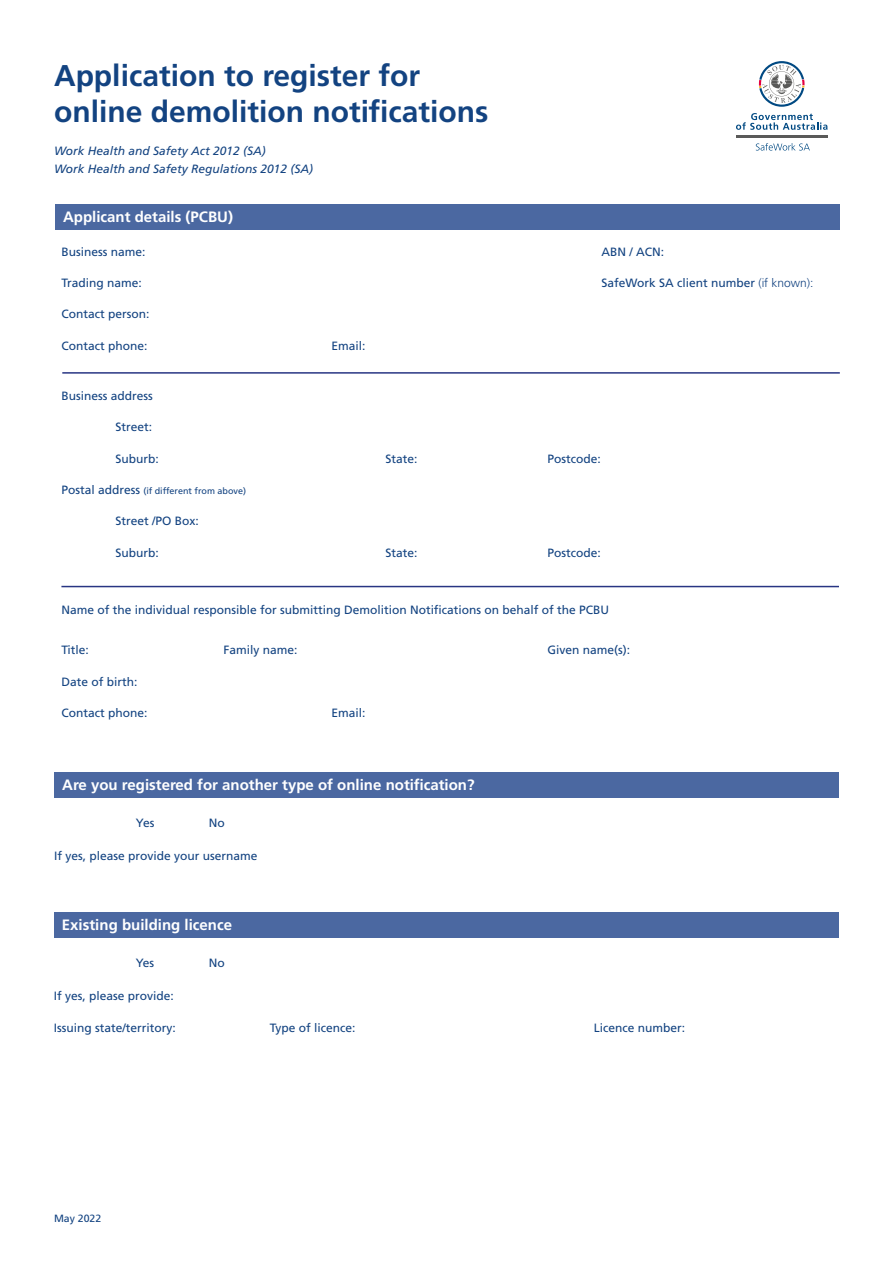
<style>
.page{position:relative;width:893px;height:1263px;background:#fff}
.page>*{position:absolute;margin:0;border:0;box-sizing:border-box;transform-origin:0 0}
.t1{font:700 30px/36px "Frutiger LT Pro";color:#134381}
.t2{font:700 15px "Frutiger LT Pro";color:#fff}
.t3{font:12px "Frutiger LT Pro";color:#134381}
.t4{font:italic 12px/18px "Frutiger LT Pro";color:#134381}
.t5{font:10.5px "Frutiger LT Pro";color:#134381}
.t6{font:9px "Frutiger LT Pro";color:#134381}
.s1{font-weight:300}
.s2{font-size:12px}
</style>
<div class="page">
<svg style="left:756px;top:143px;width:54px;height:8px"></svg>
<hr style="left:736px;top:136px;width:91px;height:2px;background:#5a5a59">
<svg style="left:759px;top:61px;width:45px;height:46px"></svg>
<svg style="left:736px;top:113px;width:91px;height:17px"></svg>
<div style="left:55px;top:204px;width:785px;height:26px;background:#4b68a1"></div>
<div style="left:54px;top:772px;width:785px;height:26px;background:#4b68a1"></div>
<hr style="left:61px;top:586px;width:778px;height:1px;background:#283583">
<hr style="left:62px;top:372px;width:778px;height:2px;background:#283583">
<div style="left:54px;top:912px;width:785px;height:26px;background:#4b68a1"></div>
<h1 class="t1" style="left:54px;top:58px;width:436px">Application to register for online demolition notifications</h1>
<p class="t4" style="left:54px;top:142px;width:261px">Work Health and Safety Act 2012 (SA)<br>Work Health and Safety Regulations 2012 (SA)</p>
<p class="t2" style="left:63px;top:208px;width:172px">Applicant details (PCBU)</p>
<p class="t3" style="left:61px;top:244px;width:86px">Business name:</p>
<p class="t3" style="left:601px;top:244px;width:64px">ABN / ACN:</p>
<p class="t3" style="left:61px;top:276px;width:82px">Trading name:</p>
<p class="t3" style="left:601px;top:276px;width:214px">SafeWork SA client number <span class="s1">(if known):</span></p>
<p class="t3" style="left:61px;top:307px;width:90px">Contact person:</p>
<p class="t3" style="left:61px;top:339px;width:88px">Contact phone:</p>
<p class="t3" style="left:331px;top:339px;width:36px">Email:</p>
<p class="t3" style="left:61px;top:389px;width:93px">Business address</p>
<p class="t3" style="left:115px;top:420px;width:38px">Street:</p>
<p class="t3" style="left:115px;top:451px;width:45px">Suburb:</p>
<p class="t3" style="left:385px;top:451px;width:34px">State:</p>
<p class="t3" style="left:547px;top:451px;width:55px">Postcode:</p>
<p class="t6" style="left:61px;top:486px;width:186px"><span class="s2">Postal address</span> (if different from above)</p>
<p class="t3" style="left:115px;top:514px;width:85px">Street /PO Box:</p>
<p class="t3" style="left:115px;top:546px;width:45px">Suburb:</p>
<p class="t3" style="left:385px;top:546px;width:34px">State:</p>
<p class="t3" style="left:547px;top:546px;width:55px">Postcode:</p>
<p class="t3" style="left:61px;top:603px;width:549px">Name of the individual responsible for submitting Demolition Notifications on behalf of the PCBU</p>
<p class="t3" style="left:61px;top:643px;width:29px">Title:</p>
<p class="t3" style="left:223px;top:643px;width:76px">Family name:</p>
<p class="t3" style="left:547px;top:643px;width:84px">Given name(s):</p>
<p class="t3" style="left:61px;top:674px;width:78px">Date of birth:</p>
<p class="t3" style="left:61px;top:706px;width:88px">Contact phone:</p>
<p class="t3" style="left:331px;top:706px;width:36px">Email:</p>
<p class="t2" style="left:62px;top:776px;width:414px">Are you registered for another type of online notification?</p>
<p class="t3" style="left:136px;top:816px;width:20px">Yes</p>
<p class="t3" style="left:209px;top:816px;width:17px">No</p>
<p class="t3" style="left:54px;top:848px;width:205px">If yes, please provide your username</p>
<p class="t2" style="left:62px;top:916px;width:172px">Existing building licence</p>
<p class="t3" style="left:136px;top:956px;width:20px">Yes</p>
<p class="t3" style="left:209px;top:956px;width:17px">No</p>
<p class="t3" style="left:54px;top:988px;width:122px">If yes, please provide:</p>
<p class="t3" style="left:54px;top:1021px;width:124px">Issuing state/territory:</p>
<p class="t3" style="left:270px;top:1021px;width:87px">Type of licence:</p>
<p class="t3" style="left:594px;top:1021px;width:93px">Licence number:</p>
<p class="t5" style="left:54px;top:1212px;width:49px">May 2022</p>
</div>
